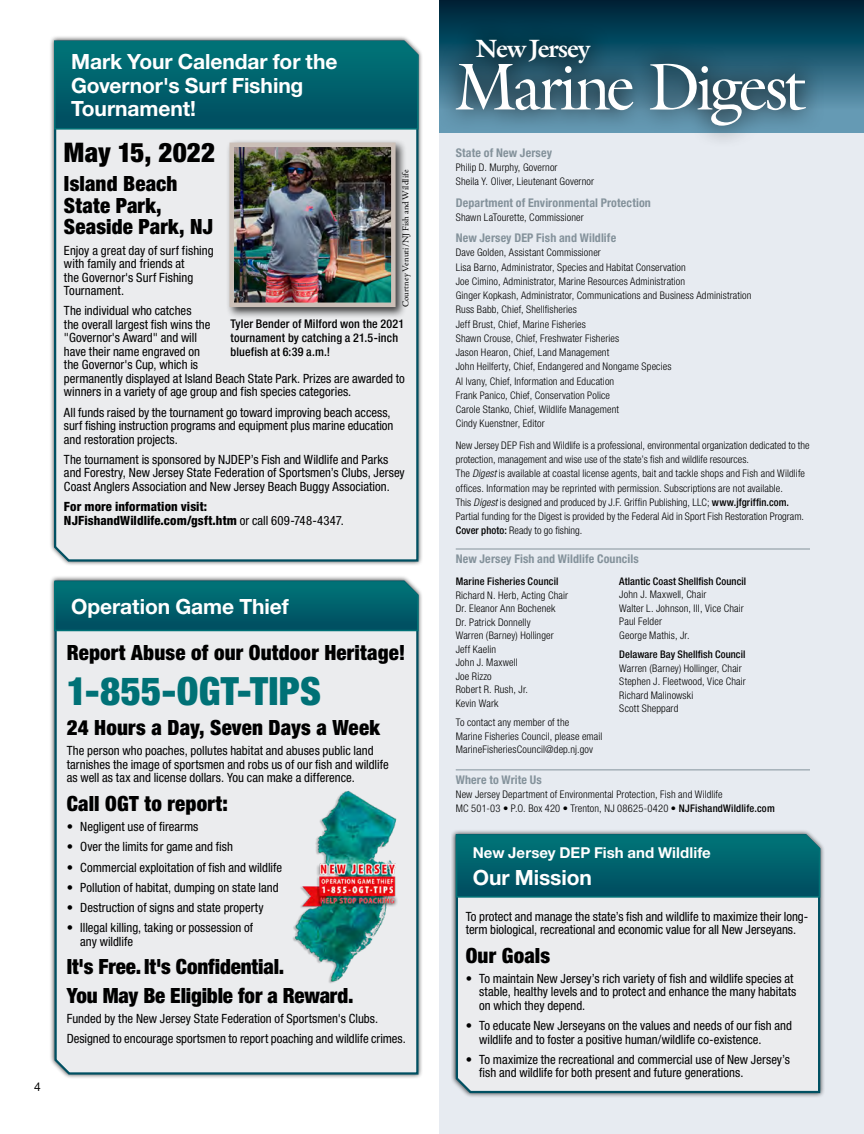
<style>
.page{position:relative;width:864px;height:1134px;background:#fff}
.page>*{position:absolute;margin:0;border:0;box-sizing:border-box;transform-origin:0 0}
.t1{font:900 condensed 39px "Helvetica Neue LT Std";letter-spacing:.005em;color:#007176}
.t2{font:900 condensed 27px "Helvetica Neue LT Std";letter-spacing:.005em;color:#000}
.t3{font:700 25.35px "Galliard";letter-spacing:-.045em;color:#fff}
.t4{font:900 condensed 21px/21.8px "Helvetica Neue LT Std";letter-spacing:.005em;color:#000}
.t5{font:700 21px/23.2px "Helvetica Neue LT Std";letter-spacing:-.005em;color:#fff}
.t6{font:700 15px "Helvetica Neue LT Std";letter-spacing:.005em;color:#fff}
.t7{font:condensed 12.75px/13.5px "Helvetica Neue LT Std";color:#000}
.t8{font:800 condensed 12.75px/13.5px "Helvetica Neue LT Std";letter-spacing:.005em;color:#000}
.t9{font:700 condensed 12px "Helvetica Neue LT Std";letter-spacing:.01em;color:#84929b}
.t10{font:500 condensed 12px/14.2px "Helvetica Neue LT Std";letter-spacing:.01em;color:#000}
.t11{font:12px "Helvetica Neue LT Std";color:#000}
.t12{font:300 condensed 10.5px/14.2px "Helvetica Neue LT Std";letter-spacing:.01em;color:#000}
.t13{font:500 condensed 10.5px "Helvetica Neue LT Std";letter-spacing:.01em;color:#000}
.t14{font:9px "Adobe Jenson Pro";letter-spacing:.02em;color:#000}
.s1{font-weight:400}
.s2{font-style:italic}
.s3{font-weight:500}
</style>
<div class="page">
<div style="left:440px;top:0;width:424px;height:1134px;background:#e7ebf1"></div>
<svg style="left:440px;top:0;width:424px;height:133px;background:#134157"></svg>
<div style="left:435px;top:17px;width:392px;height:132px;background:#000;opacity:.75"></div>
<svg style="left:456px;top:63px;width:350px;height:63px;background:#648697"></svg>
<hr style="left:456px;top:549px;width:354px;height:1px;background:#84929b">
<hr style="left:456px;top:770px;width:354px;height:1px;background:#84929b">
<div style="left:451px;top:829px;width:374px;height:269px;background:#000;opacity:.75"></div>
<svg style="left:455px;top:833px;width:366px;height:261px"></svg>
<svg style="left:455px;top:834px;width:366px;height:64px;background:#02626d"></svg>
<div style="left:49px;top:35px;width:375px;height:532px;background:#000;opacity:.75"></div>
<div style="left:53px;top:39px;width:367px;height:524px;background:#ebecee"></div>
<svg style="left:53px;top:40px;width:366px;height:90px;background:#03626d"></svg>
<div style="left:225px;top:139px;width:182px;height:179px;background:#000;opacity:.75"></div>
<img style="left:235px;top:148px;width:156px;height:154px">
<div style="left:230px;top:143px;width:166px;height:164px;border:4px solid #ccc0b8"></div>
<div style="left:49px;top:575px;width:375px;height:505px;background:#000;opacity:.75"></div>
<div style="left:53px;top:579px;width:367px;height:497px;background:#ebecee"></div>
<svg style="left:53px;top:580px;width:366px;height:52px;background:#06646f"></svg>
<img style="left:290px;top:788px;width:110px;height:195px">
<h3 class="t5" style="left:71px;top:50px;width:268px">Mark Your Calendar for the<br>Governor's Surf Fishing<br>Tournament!</h3>
<h2 class="t2" style="left:64px;top:136px;width:153px">May 15, 2022</h2>
<h3 class="t4" style="left:64px;top:172px;width:150px">Island Beach<br>State Park,<br>Seaside Park, NJ</h3>
<p class="t7" style="left:64px;top:243px;width:151px">Enjoy a great day of surf fishing with family and friends at<br>the Governor's Surf Fishing<br>Tournament.</p>
<p class="t7" style="left:64px;top:304px;width:342px">The individual who catches<br>the overall largest fish wins the<br>"Governor's Award" and will<br>have their name engraved on<br>the Governor's Cup, which is<br>permanently displayed at Island Beach State Park. Prizes are awarded to winners in a variety of age group and fish species categories.</p>
<p class="t7" style="left:64px;top:405px;width:331px">All funds raised by the tournament go toward improving beach access, surf fishing instruction programs and equipment plus marine education and restoration projects.</p>
<p class="t7" style="left:64px;top:453px;width:342px">The tournament is sponsored by NJDEP’s Fish and Wildlife and Parks and Forestry, New Jersey State Federation of Sportsmen’s Clubs, Jersey<br>Coast Anglers Association and New Jersey Beach Buggy Association.</p>
<p class="t8" style="left:64px;top:500px;width:281px">For more information visit:<br>NJFishandWildlife.com/gsft.htm <span class="s1">or call 609-748-4347.</span></p>
<p class="t14" style="left:401px;top:307px;width:139px;rotate:-90deg">Courtney Venuti/NJ Fish and Wildlife</p>
<p class="t10" style="left:231px;top:316px;width:175px">Tyler Bender of Milford won the 2021 tournament by catching a 21.5-inch bluefish at 6:39 a.m.!</p>
<p class="t11" style="left:34px;top:1080px;width:8px">4</p>
<h3 class="t5" style="left:71px;top:594px;width:219px">Operation Game Thief</h3>
<h3 class="t4" style="left:67px;top:641px;width:340px">Report Abuse of our Outdoor Heritage!</h3>
<h1 class="t1" style="left:67px;top:667px;width:256px">1-855-OGT-TIPS</h1>
<h3 class="t4" style="left:67px;top:716px;width:315px">24 Hours a Day, Seven Days a Week</h3>
<p class="t7" style="left:67px;top:744px;width:324px">The person who poaches, pollutes habitat and abuses public land tarnishes the image of sportsmen and robs us of our fish and wildlife as well as tax and license dollars. You can make a difference.</p>
<h3 class="t4" style="left:67px;top:792px;width:163px">Call OGT to report:</h3>
<p class="t7" style="left:67px;top:820px;width:133px">• Negligent use of firearms</p>
<p class="t7" style="left:67px;top:840px;width:168px">• Over the limits for game and fish</p>
<p class="t7" style="left:67px;top:860px;width:217px">• Commercial exploitation of fish and wildlife</p>
<p class="t7" style="left:67px;top:880px;width:214px">• Pollution of habitat, dumping on state land</p>
<p class="t7" style="left:67px;top:901px;width:199px">• Destruction of signs and state property</p>
<p class="t7" style="left:80px;top:921px;width:174px;text-indent:-14px">• Illegal killing, taking or possession of any wildlife</p>
<h3 class="t4" style="left:67px;top:952px;width:288px;line-height:28.5px">It's Free. It's Confidential.<br>You May Be Eligible for a Reward.</h3>
<p class="t7" style="left:67px;top:1008px;width:341px;line-height:20.2px">Funded by the New Jersey State Federation of Sportsmen's Clubs.<br>Designed to encourage sportsmen to report poaching and wildlife crimes.</p>
<h3 class="t3" style="left:476px;top:32px;width:116px">New Jersey</h3>
<p class="t9" style="left:456px;top:145px;width:98px">State of New Jersey</p>
<p class="t12" style="left:456px;top:160px;width:140px">Philip D. Murphy, Governor<br>Sheila Y. Oliver, Lieutenant Governor</p>
<p class="t9" style="left:456px;top:195px;width:197px">Department of Environmental Protection</p>
<p class="t12" style="left:456px;top:210px;width:129px">Shawn LaTourette, Commissioner</p>
<p class="t9" style="left:456px;top:231px;width:162px">New Jersey DEP Fish and Wildlife</p>
<p class="t12" style="left:456px;top:246px;width:297px">Dave Golden, Assistant Commissioner<br>Lisa Barno, Administrator, Species and Habitat Conservation<br>Joe Cimino, Administrator, Marine Resources Administration<br>Ginger Kopkash, Administrator, Communications and Business Administration Russ Babb, Chief, Shellfisheries<br>Jeff Brust, Chief, Marine Fisheries<br>Shawn Crouse, Chief, Freshwater Fisheries<br>Jason Hearon, Chief, Land Management<br>John Heilferty, Chief, Endangered and Nongame Species<br>Al Ivany, Chief, Information and Education<br>Frank Panico, Chief, Conservation Police<br>Carole Stanko, Chief, Wildlife Management<br>Cindy Kuenstner, Editor</p>
<p class="t12" style="left:456px;top:438px;width:355px">New Jersey DEP Fish and Wildlife is a professional, environmental organization dedicated to the protection, management and wise use of the state’s fish and wildlife resources.<br>The <span class="s2">Digest</span> is available at coastal license agents, bait and tackle shops and Fish and Wildlife offices. Information may be reprinted with permission. Subscriptions are not available.<br>This <span class="s2">Digest</span> is designed and produced by J.F. Griffin Publishing, LLC; <span class="s3">www.jfgriffin.com.<br></span>Partial funding for the Digest is provided by the Federal Aid in Sport Fish Restoration Program.<br><span class="s3">Cover photo:</span> Ready to go fishing.</p>
<p class="t9" style="left:456px;top:551px;width:184px">New Jersey Fish and Wildlife Councils</p>
<p class="t13" style="left:456px;top:575px;width:104px">Marine Fisheries Council</p>
<p class="t12" style="left:456px;top:588px;width:114px;line-height:13.5px">Richard N. Herb, Acting Chair<br>Dr. Eleanor Ann Bochenek<br>Dr. Patrick Donnelly<br>Warren (Barney) Hollinger<br>Jeff Kaelin<br>John J. Maxwell<br>Joe Rizzo<br>Robert R. Rush, Jr.<br>Kevin Wark</p>
<p class="t12" style="left:456px;top:716px;width:148px;line-height:13.5px">To contact any member of the<br>Marine Fisheries Council, please email<br>MarineFisheriesCouncil@dep.nj.gov</p>
<p class="t13" style="left:619px;top:575px;width:128px">Atlantic Coast Shellfish Council</p>
<p class="t12" style="left:619px;top:588px;width:126px;line-height:13.5px">John J. Maxwell, Chair<br>Walter L. Johnson, III, Vice Chair<br>Paul Felder<br>George Mathis, Jr.</p>
<p class="t13" style="left:619px;top:648px;width:128px">Delaware Bay Shellfish Council</p>
<p class="t12" style="left:619px;top:661px;width:128px;line-height:13.5px">Warren (Barney) Hollinger, Chair<br>Stephen J. Fleetwood, Vice Chair<br>Richard Malinowski<br>Scott Sheppard</p>
<p class="t9" style="left:456px;top:772px;width:88px">Where to Write Us</p>
<p class="t12" style="left:456px;top:787px;width:321px">New Jersey Department of Environmental Protection, Fish and Wildlife<br>MC 501-03 • P.O. Box 420 • Trenton, NJ 08625-0420 • <span class="s3">NJFishandWildlife.com</span></p>
<h3 class="t6" style="left:473px;top:844px;width:240px">New Jersey DEP Fish and Wildlife</h3>
<h3 class="t5" style="left:473px;top:865px;width:121px">Our Mission</h3>
<p class="t7" style="left:466px;top:909px;width:344px">To protect and manage the state’s fish and wildlife to maximize their long&shy;term biological, recreational and economic value for all New Jerseyans.</p>
<h3 class="t4" style="left:466px;top:944px;width:86px">Our Goals</h3>
<p class="t7" style="left:479px;top:972px;width:319px;text-indent:-14px">• To maintain New Jersey’s rich variety of fish and wildlife species at stable, healthy levels and to protect and enhance the many habitats on which they depend.</p>
<p class="t7" style="left:479px;top:1019px;width:314px;text-indent:-14px">• To educate New Jerseyans on the values and needs of our fish and wildlife and to foster a positive human/wildlife co-existence.</p>
<p class="t7" style="left:479px;top:1053px;width:312px;text-indent:-14px">• To maximize the recreational and commercial use of New Jersey’s fish and wildlife for both present and future generations.</p>
</div>
